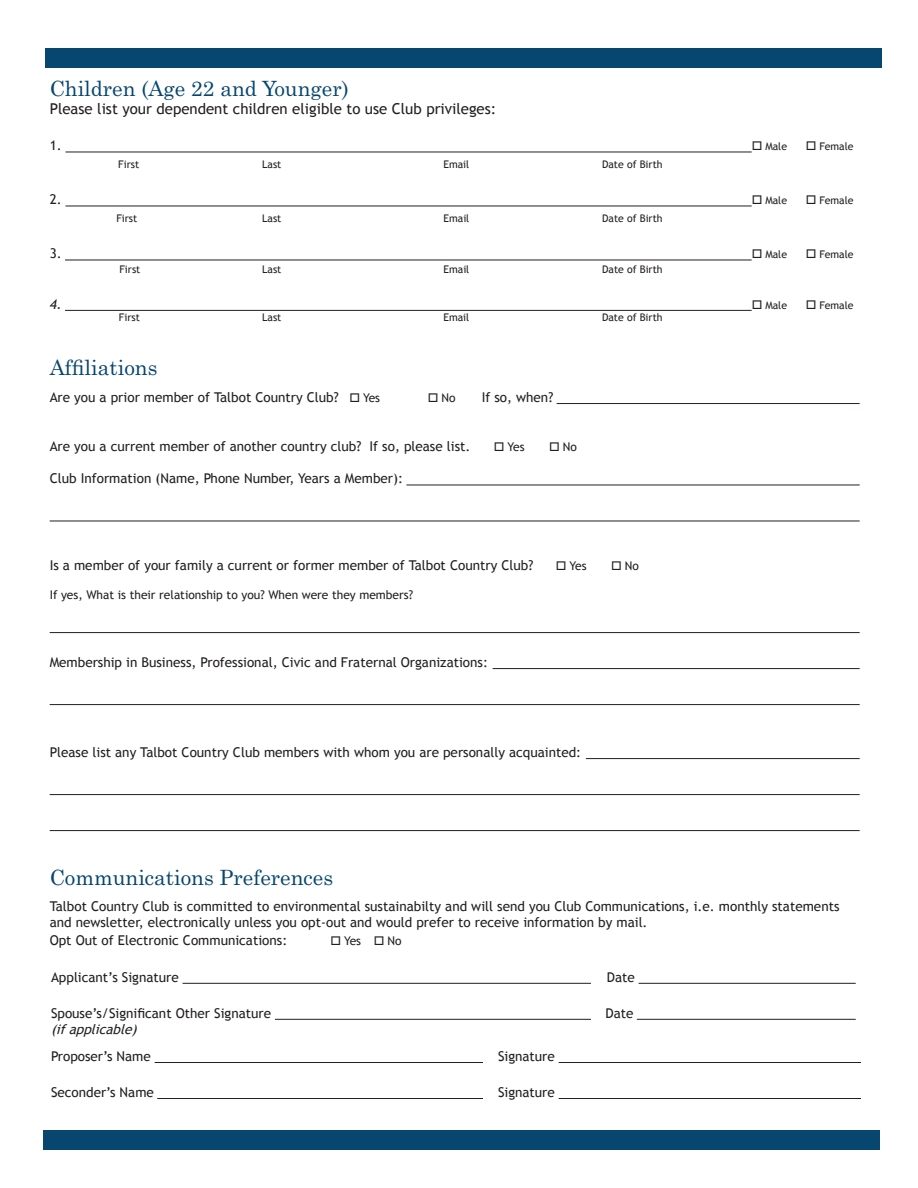
<style>
.page{position:relative;width:918px;height:1188px;background:#fff}
.page>*{position:absolute;margin:0;border:0;box-sizing:border-box;transform-origin:0 0}
.t1{font:21px "Century Schoolbook Std";color:#06466f}
.t2{font:15px "Trebuchet MS";color:#231f20}
.t3{font:13.5px/16.2px "Trebuchet MS";color:#231f20}
.t4{font:italic 13.5px "Trebuchet MS";color:#231f20}
.t5{font:italic 13.5px "Trebuchet MS";color:#231f20}
.t6{font:12px "Trebuchet MS";color:#231f20}
.t7{font:10.5px "Trebuchet MS";color:#231f20}
.s1{font-size:12px}
</style>
<div class="page">
<hr style="left:65px;top:152px;width:687px;height:1px;background:#231f20">
<hr style="left:65px;top:206px;width:687px;height:1px;background:#231f20">
<hr style="left:65px;top:260px;width:687px;height:1px;background:#231f20">
<hr style="left:65px;top:310px;width:687px;height:1px;background:#231f20">
<hr style="left:557px;top:403px;width:303px;height:1px;background:#231f20">
<hr style="left:406px;top:485px;width:454px;height:1px;background:#231f20">
<hr style="left:50px;top:521px;width:810px;height:1px;background:#231f20">
<hr style="left:50px;top:632px;width:810px;height:1px;background:#231f20">
<hr style="left:493px;top:668px;width:367px;height:1px;background:#231f20">
<hr style="left:50px;top:704px;width:810px;height:1px;background:#231f20">
<hr style="left:586px;top:758px;width:274px;height:1px;background:#231f20">
<hr style="left:50px;top:794px;width:810px;height:1px;background:#231f20">
<hr style="left:50px;top:830px;width:810px;height:1px;background:#231f20">
<hr style="left:183px;top:983px;width:408px;height:1px;background:#231f20">
<hr style="left:639px;top:983px;width:217px;height:1px;background:#231f20">
<hr style="left:275px;top:1019px;width:316px;height:1px;background:#231f20">
<hr style="left:637px;top:1019px;width:219px;height:1px;background:#231f20">
<hr style="left:155px;top:1062px;width:328px;height:1px;background:#231f20">
<hr style="left:559px;top:1062px;width:302px;height:1px;background:#231f20">
<hr style="left:157px;top:1098px;width:326px;height:1px;background:#231f20">
<hr style="left:559px;top:1098px;width:302px;height:1px;background:#231f20">
<div style="left:45px;top:48px;width:837px;height:20px;background:#06466f"></div>
<div style="left:43px;top:1130px;width:837px;height:20px;background:#06466f"></div>
<p class="t1" style="left:50px;top:76px;width:301px">Children (Age 22 and Younger)</p>
<p class="t2" style="left:50px;top:100px;width:448px">Please list your dependent children eligible to use Club privileges:</p>
<p class="t3" style="left:50px;top:138px;width:14px">1.</p>
<p class="t7" style="left:752px;top:140px;width:37px">□ Male</p>
<p class="t7" style="left:806px;top:140px;width:49px">□ Female</p>
<p class="t7" style="left:118px;top:158px;width:22px">First</p>
<p class="t7" style="left:262px;top:158px;width:21px">Last</p>
<p class="t7" style="left:443px;top:158px;width:27px">Email</p>
<p class="t7" style="left:602px;top:158px;width:62px">Date of Birth</p>
<p class="t3" style="left:50px;top:192px;width:14px">2.</p>
<p class="t7" style="left:752px;top:194px;width:37px">□ Male</p>
<p class="t7" style="left:806px;top:194px;width:49px">□ Female</p>
<p class="t7" style="left:116px;top:212px;width:22px">First</p>
<p class="t7" style="left:262px;top:212px;width:21px">Last</p>
<p class="t7" style="left:443px;top:212px;width:27px">Email</p>
<p class="t7" style="left:602px;top:212px;width:62px">Date of Birth</p>
<p class="t3" style="left:50px;top:246px;width:14px">3.</p>
<p class="t7" style="left:752px;top:248px;width:37px">□ Male</p>
<p class="t7" style="left:806px;top:248px;width:49px">□ Female</p>
<p class="t7" style="left:119px;top:263px;width:22px">First</p>
<p class="t7" style="left:262px;top:263px;width:21px">Last</p>
<p class="t7" style="left:443px;top:263px;width:27px">Email</p>
<p class="t7" style="left:602px;top:263px;width:62px">Date of Birth</p>
<p class="t5" style="left:50px;top:296px;width:14px">4.</p>
<p class="t7" style="left:752px;top:299px;width:37px">□ Male</p>
<p class="t7" style="left:806px;top:299px;width:49px">□ Female</p>
<p class="t7" style="left:119px;top:311px;width:22px">First</p>
<p class="t7" style="left:262px;top:311px;width:21px">Last</p>
<p class="t7" style="left:443px;top:311px;width:27px">Email</p>
<p class="t7" style="left:602px;top:311px;width:62px">Date of Birth</p>
<p class="t1" style="left:50px;top:355px;width:109px">Affiliations</p>
<p class="t3" style="left:50px;top:390px;width:332px">Are you a prior member of Talbot Country Club? □ <span class="s1">Yes</span></p>
<p class="t6" style="left:428px;top:391px;width:29px">□ No</p>
<p class="t3" style="left:482px;top:390px;width:73px">If so, when?</p>
<p class="t3" style="left:50px;top:438px;width:422px">Are you a current member of another country club? If so, please list.</p>
<p class="t6" style="left:494px;top:440px;width:32px">□ Yes</p>
<p class="t6" style="left:549px;top:440px;width:29px">□ No</p>
<p class="t3" style="left:50px;top:471px;width:355px">Club Information (Name, Phone Number, Years a Member):</p>
<p class="t3" style="left:50px;top:557px;width:485px">Is a member of your family a current or former member of Talbot Country Club?</p>
<p class="t6" style="left:556px;top:558px;width:32px">□ Yes</p>
<p class="t6" style="left:611px;top:558px;width:29px">□ No</p>
<p class="t6" style="left:50px;top:587px;width:365px">If yes, What is their relationship to you? When were they members?</p>
<p class="t3" style="left:50px;top:654px;width:440px">Membership in Business, Professional, Civic and Fraternal Organizations:</p>
<p class="t3" style="left:50px;top:744px;width:533px">Please list any Talbot Country Club members with whom you are personally acquainted:</p>
<p class="t1" style="left:50px;top:865px;width:285px">Communications Preferences</p>
<p class="t3" style="left:50px;top:898px;width:791px">Talbot Country Club is committed to environmental sustainabilty and will send you Club Communications, i.e. monthly statements and newsletter, electronically unless you opt-out and would prefer to receive information by mail.</p>
<p class="t3" style="left:50px;top:932px;width:239px">Opt Out of Electronic Communications:</p>
<p class="t6" style="left:330px;top:933px;width:73px">□ Yes □ No</p>
<p class="t3" style="left:51px;top:969px;width:129px">Applicant’s Signature</p>
<p class="t3" style="left:607px;top:969px;width:30px">Date</p>
<p class="t3" style="left:51px;top:1005px;width:222px">Spouse’s/Significant Other Signature</p>
<p class="t3" style="left:606px;top:1005px;width:30px">Date</p>
<p class="t4" style="left:51px;top:1021px;width:91px">(ifapplicable)</p>
<p class="t3" style="left:51px;top:1048px;width:101px">Proposer’s Name</p>
<p class="t3" style="left:498px;top:1048px;width:58px">Signature</p>
<p class="t3" style="left:51px;top:1084px;width:104px">Seconder’s Name</p>
<p class="t3" style="left:498px;top:1084px;width:58px">Signature</p>
</div>
